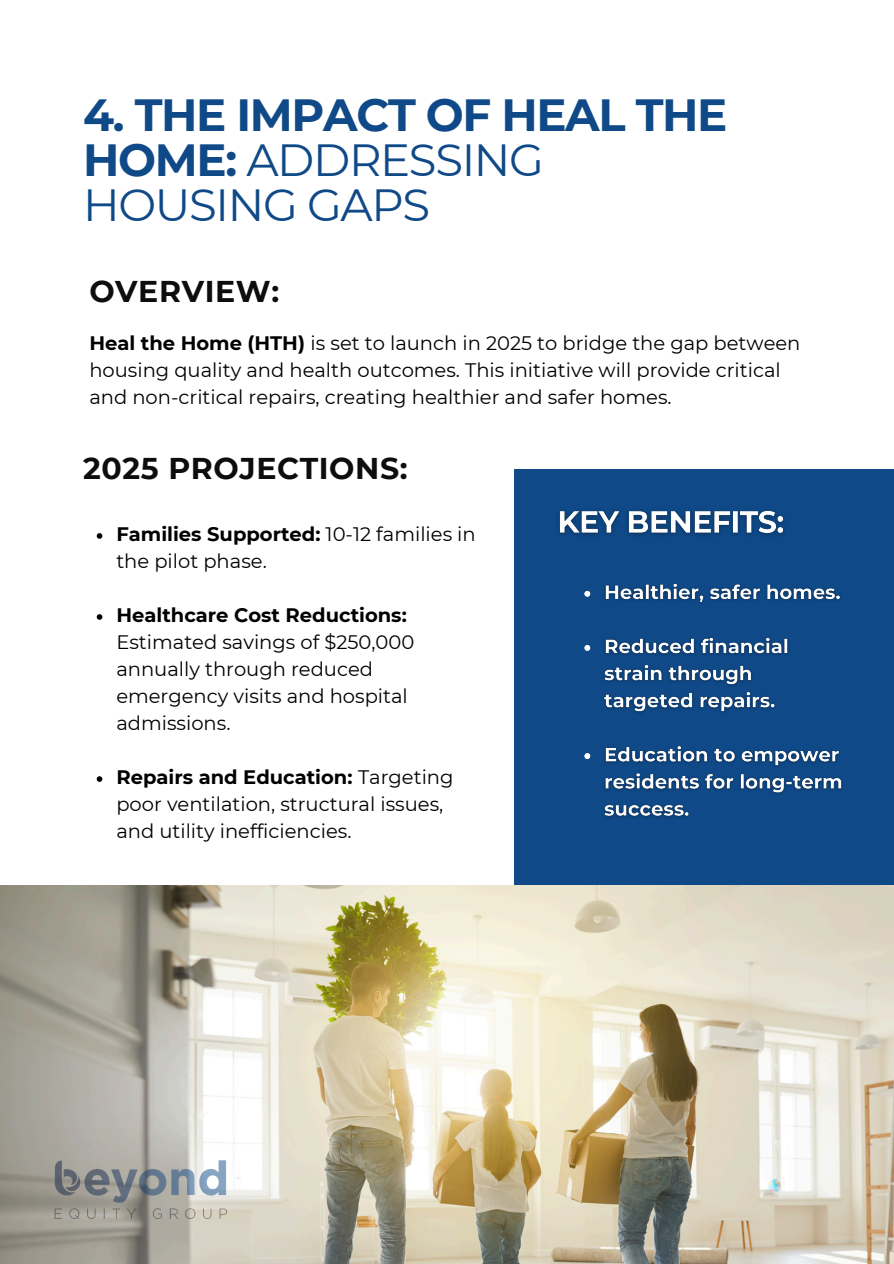
<style>
.page{position:relative;width:894px;height:1264px;background:#fff}
.page>*{position:absolute;margin:0;border:0;box-sizing:border-box;transform-origin:0 0}
.t1{font:700 45px/45px "Montserrat";letter-spacing:-.03em;color:#0f4987}
.t2{font:700 30px "Montserrat";letter-spacing:.02em;color:#0d0d0d}
.t3{font:19.5px/27px "Montserrat";color:#000}
.s1{font-weight:400}
.s2{font-weight:700}
</style>
<div class="page">
<div style="left:514px;top:469px;width:379px;height:632px;background:#0f4987"></div>
<img style="left:0;top:885px;width:893px;height:378px">
<img style="left:558px;top:510px;width:226px;height:26px">
<img style="left:584px;top:583px;width:258px;height:235px">
<svg style="left:97px;top:533px;width:5px;height:6px"></svg>
<svg style="left:97px;top:614px;width:5px;height:6px"></svg>
<svg style="left:97px;top:776px;width:5px;height:6px"></svg>
<img style="left:52px;top:1157px;width:178px;height:64px">
<h1 class="t1" style="left:83px;top:92px;width:645px">4. THE IMPACT OF HEAL THE<br>HOME: <span class="s1">ADDRESSING<br>HOUSING GAPS</span></h1>
<p class="t2" style="left:89px;top:272px;width:191px">OVERVIEW:</p>
<h2 class="t3" style="left:89px;top:330px;width:712px"><span class="s2">Heal the Home (HTH)</span> is set to launch in 2025 to bridge the gap between housing quality and health outcomes. This initiative will provide critical and non-critical repairs, creating healthier and safer homes.</h2>
<h2 class="t2" style="left:83px;top:450px;width:326px">2025 PROJECTIONS:</h2>
<p class="t3" style="left:116px;top:520px;width:361px"><span class="s2">Families Supported:</span> 10-12 families in the pilot phase.</p>
<p class="t3" style="left:116px;top:601px;width:299px"><span class="s2">Healthcare Cost Reductions:<br></span>Estimated savings of $250,000 annually through reduced emergency visits and hospital admissions.</p>
<p class="t3" style="left:116px;top:763px;width:338px"><span class="s2">Repairs and Education:</span> Targeting poor ventilation, structural issues, and utility inefficiencies.</p>
</div>
